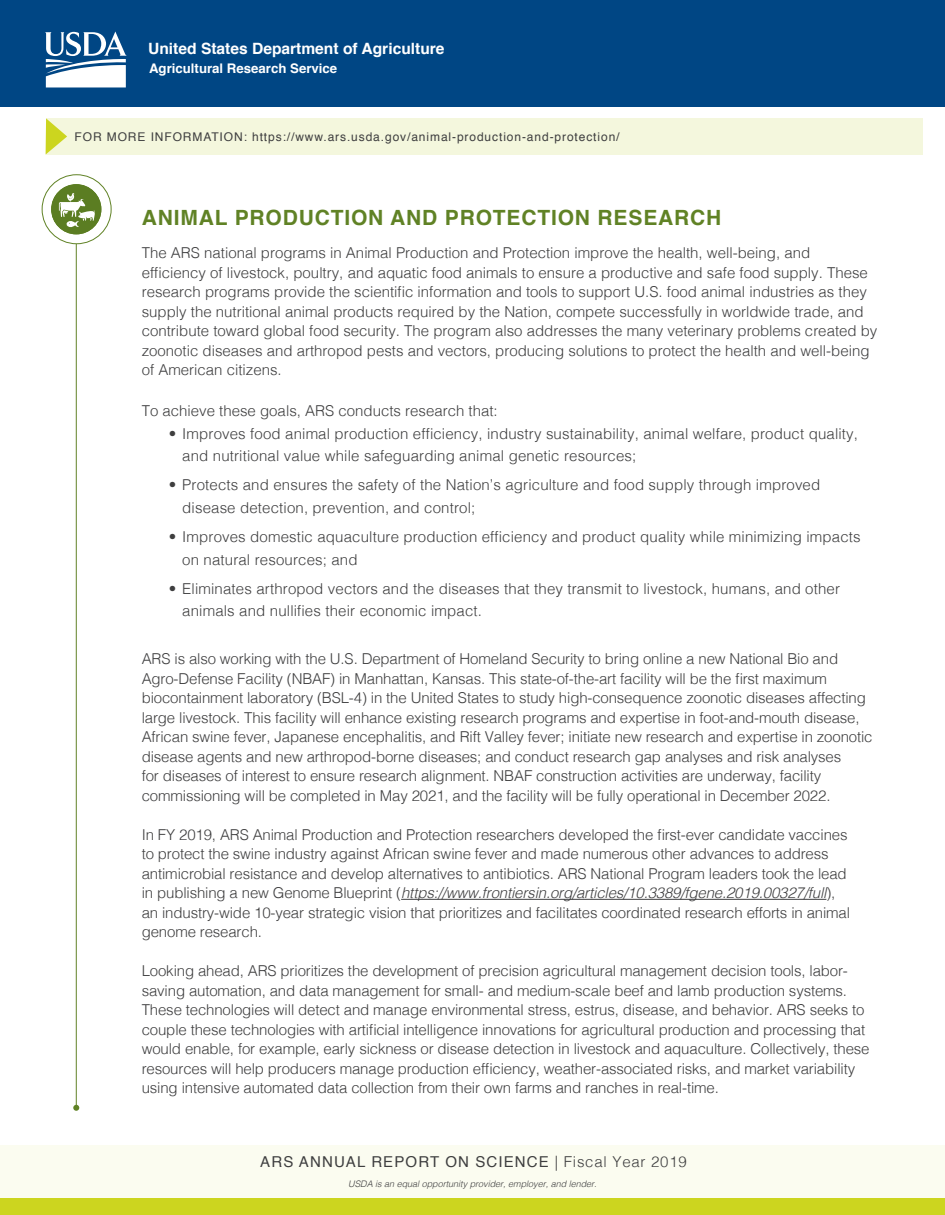
<style>
.page{position:relative;width:945px;height:1215px;background:#fff}
.page>*{position:absolute;margin:0;border:0;box-sizing:border-box;transform-origin:0 0}
.t1{font:700 21px "Helvetica";letter-spacing:.04em;color:#608225}
.t2{font:700 15.6px "Helvetica";color:#fff}
.Body{font:300 15px/19.5px "Helvetica";letter-spacing:-.01em;color:#3e3e3f}
.Body-2{font:300 15px/22.5px "Helvetica";letter-spacing:.01em;color:#3e3e3f}
.t3{font:15px "Helvetica";letter-spacing:.075em;color:#3e3e3f}
.t4{font:700 13.2px "Helvetica";color:#fff}
.t5{font:12px "Helvetica";letter-spacing:.075em;color:#3e3e3f}
.t6{font:italic 300 9px "Helvetica";color:#3e3e3f}
.s1{font-style:italic}
.s2{font-weight:300}
</style>
<div class="page">
<div style="left:0;top:1145px;width:945px;height:70px;background:#fbfcf0"></div>
<div style="left:0;top:1198px;width:945px;height:17px;background:#ccd51f"></div>
<hr style="left:76px;top:244px;width:1px;height:864px;background:#608225">
<svg style="left:73px;top:1105px;width:6px;height:6px"></svg>
<div style="left:42px;top:174px;width:70px;height:70px;border:1px solid #608225;border-radius:50%"></div>
<div style="left:0;top:0;width:945px;height:107px;background:#004684"></div>
<svg style="left:45px;top:31px;width:82px;height:56px"></svg>
<div style="left:46px;top:118px;width:876px;height:37px;background:#f4f7dd"></div>
<svg style="left:46px;top:118px;width:21px;height:36px"></svg>
<hr style="left:401px;top:899px;width:425px;height:1px;background:#3e3e3f">
<div style="left:51px;top:184px;width:50px;height:50px;background:#5b7d22;border-radius:50%"></div>
<svg style="left:59px;top:193px;width:36px;height:35px"></svg>
<p class="t2" style="left:148px;top:36px;width:298px">United States Department of Agriculture</p>
<p class="t4" style="left:149px;top:57px;width:190px">Agricultural Research Service</p>
<p class="t5" style="left:75px;top:128px;width:547px">FOR MORE INFORMATION: https://www.ars.usda.gov/animal-production-and-protection/</p>
<h1 class="t1" style="left:142px;top:201px;width:581px">ANIMAL PRODUCTION AND PROTECTION RESEARCH</h1>
<p class="Body" style="left:142px;top:242px;width:737px">The ARS national programs in Animal Production and Protection improve the health, well-being, and efficiency of livestock, poultry, and aquatic food animals to ensure a productive and safe food supply. These research programs provide the scientific information and tools to support U.S. food animal industries as they supply the nutritional animal products required by the Nation, compete successfully in worldwide trade, and contribute toward global food security. The program also addresses the many veterinary problems created by zoonotic diseases and arthropod pests and vectors, producing solutions to protect the health and well-being of American citizens.</p>
<p class="Body" style="left:142px;top:400px;width:358px">To achieve these goals, ARS conducts research that:</p>
<p class="Body-2" style="left:182px;top:421px;width:677px;text-indent:-14px">• Improves food animal production efficiency, industry sustainability, animal welfare, product quality, and nutritional value while safeguarding animal genetic resources;</p>
<p class="Body-2" style="left:182px;top:473px;width:640px;text-indent:-14px">• Protects and ensures the safety of the Nation’s agriculture and food supply through improved disease detection, prevention, and control;</p>
<p class="Body-2" style="left:182px;top:524px;width:680px;text-indent:-14px">• Improves domestic aquaculture production efficiency and product quality while minimizing impacts on natural resources; and</p>
<p class="Body-2" style="left:182px;top:576px;width:659px;text-indent:-14px">• Eliminates arthropod vectors and the diseases that they transmit to livestock, humans, and other animals and nullifies their economic impact.</p>
<p class="Body" style="left:142px;top:648px;width:732px">ARS is also working with the U.S. Department of Homeland Security to bring online a new National Bio and Agro-Defense Facility (NBAF) in Manhattan, Kansas. This state-of-the-art facility will be the first maximum biocontainment laboratory (BSL-4) in the United States to study high-consequence zoonotic diseases affecting large livestock. This facility will enhance existing research programs and expertise in foot-and-mouth disease, African swine fever, Japanese encephalitis, and Rift Valley fever; initiate new research and expertise in zoonotic disease agents and new arthropod-borne diseases; and conduct research gap analyses and risk analyses<br>for diseases of interest to ensure research alignment. NBAF construction activities are underway, facility commissioning will be completed in May 2021, and the facility will be fully operational in December 2022.</p>
<p class="Body" style="left:142px;top:824px;width:710px">In FY 2019, ARS Animal Production and Protection researchers developed the first-ever candidate vaccines to protect the swine industry against African swine fever and made numerous other advances to address antimicrobial resistance and develop alternatives to antibiotics. ARS National Program leaders took the lead in publishing a new Genome Blueprint (<span class="s1">https://www.frontiersin.org/articles/10.3389/fgene.2019.00327/full</span>), an industry-wide 10-year strategic vision that prioritizes and facilitates coordinated research efforts in animal genome research.</p>
<p class="Body" style="left:142px;top:960px;width:729px">Looking ahead, ARS prioritizes the development of precision agricultural management decision tools, labor&shy;saving automation, and data management for small- and medium-scale beef and lamb production systems.<br>These technologies will detect and manage environmental stress, estrus, disease, and behavior. ARS seeks to couple these technologies with artificial intelligence innovations for agricultural production and processing that would enable, for example, early sickness or disease detection in livestock and aquaculture. Collectively, these resources will help producers manage production efficiency, weather-associated risks, and market variability using intensive automated data collection from their own farms and ranches in real-time.</p>
<p class="t3" style="left:260px;top:1150px;width:428px">ARS ANNUAL REPORT ON SCIENCE <span class="s2">| Fiscal Year 2019</span></p>
<p class="t6" style="left:348px;top:1176px;width:250px">USDA is an equal opportunity provider, employer, and lender.</p>
</div>
